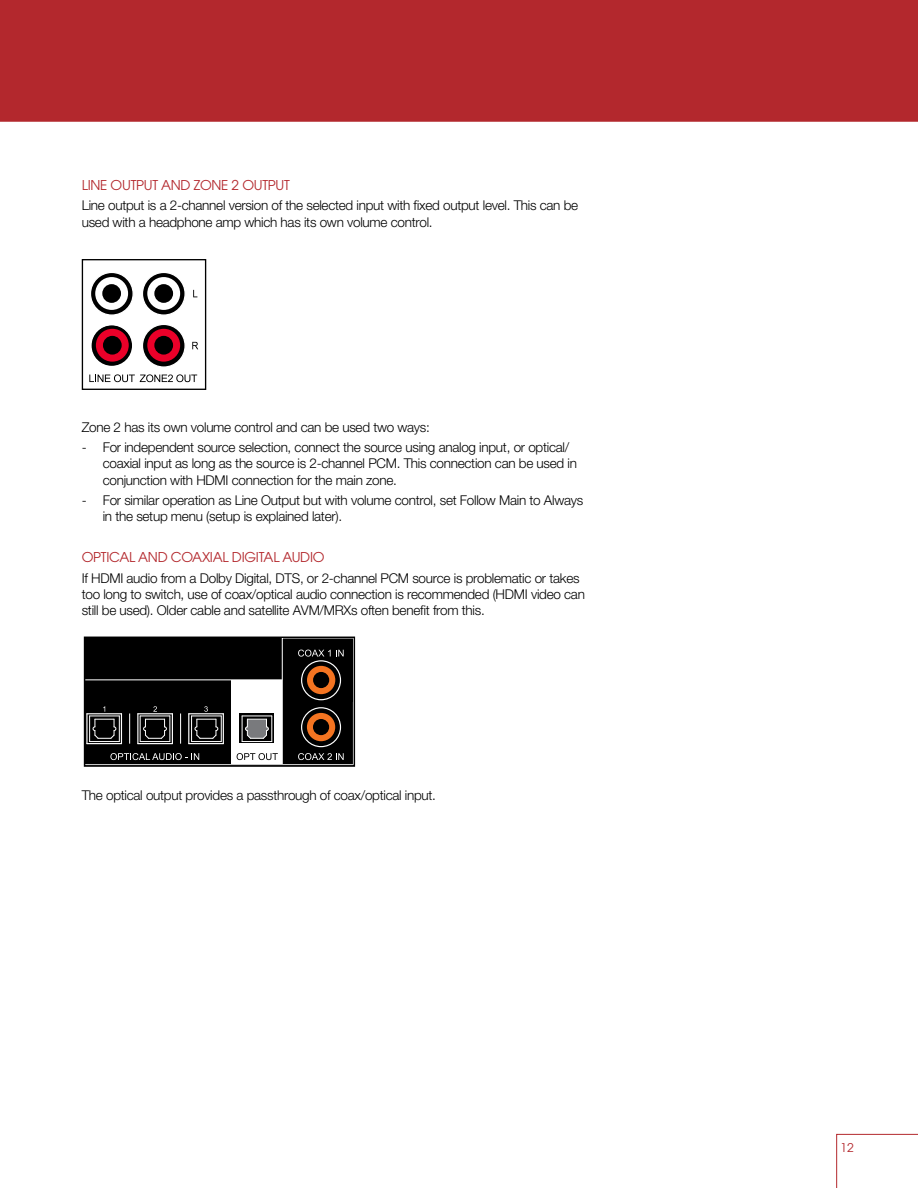
<style>
.page{position:relative;width:918px;height:1188px;background:#fff}
.page>*{position:absolute;margin:0;border:0;box-sizing:border-box;transform-origin:0 0}
.t1{font:300 13.5px/16.2px "Helvetica Neue";letter-spacing:-.02em;color:#000}
.t2{font:13.5px "Avant Garde";letter-spacing:-.02em;color:#b3282d}
.t3{font:12px "Avant Garde";color:#b3282d}
</style>
<div class="page">
<svg style="left:836px;top:1134px;width:82px;height:54px"></svg>
<div style="left:0;top:0;width:918px;height:122px;background:#b3282d"></div>
<svg style="left:86px;top:639px;width:267px;height:126px;background:#322e2c"></svg>
<div style="left:84px;top:637px;width:271px;height:130px;border:1px solid #000"></div>
<svg style="left:193px;top:290px;width:4px;height:7px"></svg>
<svg style="left:192px;top:342px;width:6px;height:7px"></svg>
<svg style="left:89px;top:374px;width:108px;height:8px"></svg>
<div style="left:141px;top:271px;width:45px;height:45px;border:2px solid #fff;border-radius:50%"></div>
<div style="left:141px;top:323px;width:45px;height:45px;border:2px solid #fff;border-radius:50%"></div>
<svg style="left:91px;top:273px;width:42px;height:93px"></svg>
<svg style="left:142px;top:272px;width:43px;height:43px"></svg>
<div style="left:142px;top:272px;width:44px;height:44px;border:1px solid #fff;border-radius:50%"></div>
<svg style="left:142px;top:324px;width:43px;height:43px"></svg>
<div style="left:142px;top:324px;width:44px;height:44px;border:1px solid #fff;border-radius:50%"></div>
<div style="left:95px;top:277px;width:33px;height:33px;background:#fff;border-radius:50%"></div>
<div style="left:102px;top:284px;width:19px;height:19px;background:#000;border-radius:50%"></div>
<div style="left:147px;top:277px;width:33px;height:33px;background:#fff;border-radius:50%"></div>
<div style="left:154px;top:284px;width:19px;height:19px;background:#000;border-radius:50%"></div>
<div style="left:96px;top:329px;width:33px;height:33px;background:#eb0029;border-radius:50%"></div>
<div style="left:103px;top:336px;width:19px;height:19px;background:#000;border-radius:50%"></div>
<div style="left:147px;top:329px;width:33px;height:33px;background:#eb0029;border-radius:50%"></div>
<div style="left:154px;top:336px;width:19px;height:19px;background:#000;border-radius:50%"></div>
<div style="left:82px;top:259px;width:124px;height:131px;border:1px solid #000"></div>
<p class="t2" style="left:82px;top:177px;width:210px">LINE OUTPUT AND ZONE 2 OUTPUT</p>
<p class="t1" style="left:82px;top:197px;width:498px">Line output is a 2-channel version of the selected input with fixed output level. This can be used with a headphone amp which has its own volume control.</p>
<p class="t1" style="left:82px;top:418px;width:350px">Zone 2 has its own volume control and can be used two ways:</p>
<p class="t1" style="left:103px;top:439px;width:476px;text-indent:-21px">- For independent source selection, connect the source using analog input, or optical/ coaxial input as long as the source is 2-channel PCM. This connection can be used in conjunction with HDMI connection for the main zone.</p>
<p class="t1" style="left:103px;top:492px;width:482px;text-indent:-21px">- For similar operation as Line Output but with volume control, set Follow Main to Always in the setup menu (setup is explained later).</p>
<p class="t2" style="left:82px;top:549px;width:244px">OPTICAL AND COAXIAL DIGITAL AUDIO</p>
<p class="t1" style="left:82px;top:570px;width:505px">If HDMI audio from a Dolby Digital, DTS, or 2-channel PCM source is problematic or takes too long to switch, use of coax/optical audio connection is recommended (HDMI video can still be used). Older cable and satellite AVM/MRXs often benefit from this.</p>
<p class="t1" style="left:82px;top:787px;width:356px">The optical output provides a passthrough of coax/optical input.</p>
<p class="t3" style="left:841px;top:1140px;width:15px">12</p>
</div>
